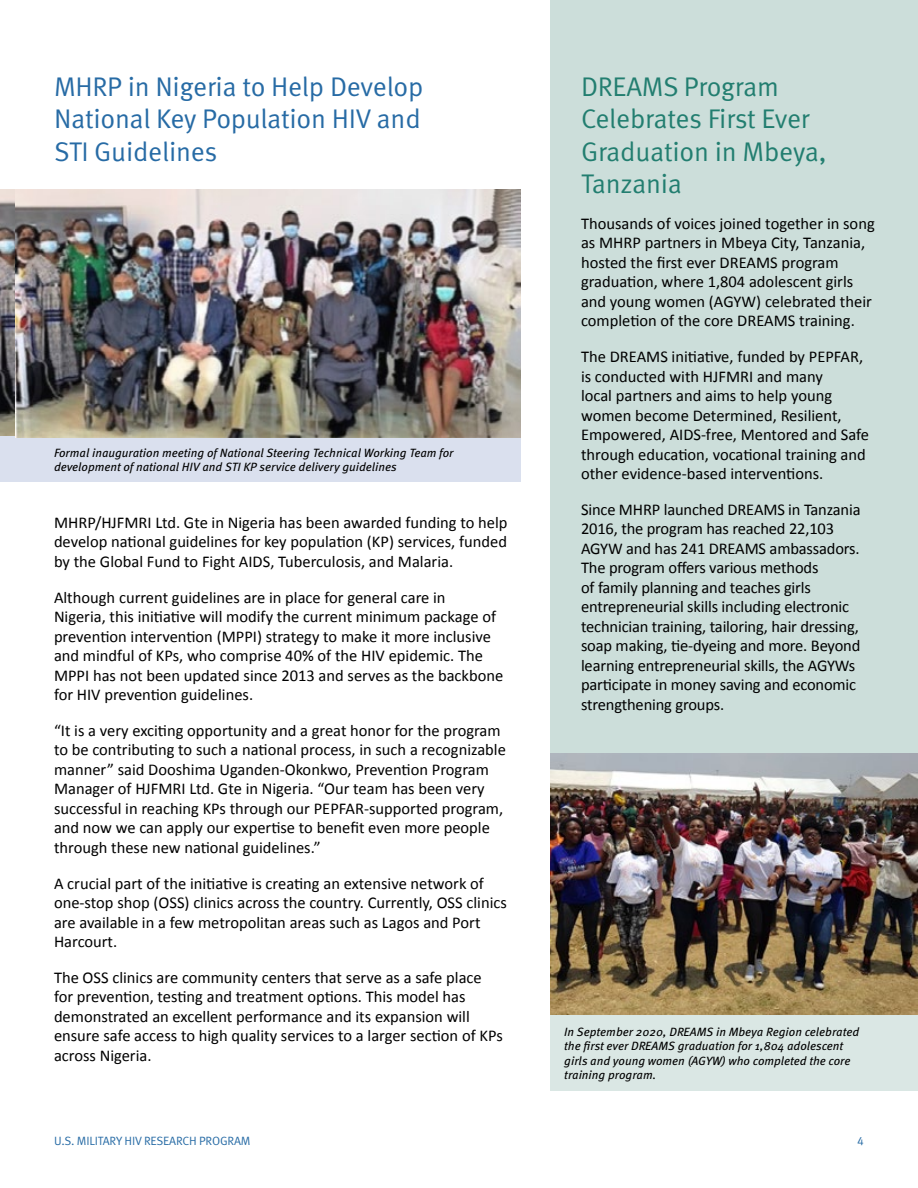
<style>
.page{position:relative;width:918px;height:1188px;background:#fff}
.page>*{position:absolute;margin:0;border:0;box-sizing:border-box;transform-origin:0 0}
.t1{font:27px/32.4px "Meta Pro Norm";letter-spacing:-.01em;color:#276ba5;text-align:justify}
.t2{font:27px/32.4px "Meta Pro Norm";letter-spacing:-.01em;color:#227e70}
.t3{font:16.5px/19.5px "Calibri";color:#000}
.t4{font:italic 12px/14.4px "Meta Pro";color:#000}
.t5{font:12px "Meta Pro Norm";letter-spacing:-.015em;color:#276ba5}
</style>
<div class="page">
<div style="left:551px;top:0;width:367px;height:1090px;background:#ccdeda"></div>
<img style="left:551px;top:754px;width:367px;height:261px">
<img style="left:0;top:190px;width:16px;height:246px">
<div style="left:0;top:436px;width:521px;height:46px;background:#dae0ee"></div>
<img style="left:16px;top:190px;width:505px;height:248px">
<div style="left:551px;top:1015px;width:367px;height:76px;background:#dae7e4"></div>
<h1 class="t1" style="left:54px;top:69px;width:371px">MHRP in Nigeria to Help Develop National Key Population HIV and STI Guidelines</h1>
<p class="t4" style="left:54px;top:444px;width:401px">Formal inauguration meeting of National Steering Technical Working Team for development of national HIV and STI KP service delivery guidelines</p>
<p class="t3" style="left:54px;top:512px;width:455px;text-align:justify">MHRP/HJFMRI Ltd. Gte in Nigeria has been awarded funding to help develop national guidelines for key population (KP) services, funded by the Global Fund to Fight AIDS, Tuberculosis, and Malaria.</p>
<p class="t3" style="left:54px;top:587px;width:451px">Although current guidelines are in place for general care in<br>Nigeria, this initiative will modify the current minimum package of prevention intervention (MPPI) strategy to make it more inclusive and mindful of KPs, who comprise 40% of the HIV epidemic. The MPPI has not been updated since 2013 and serves as the backbone for HIV prevention guidelines.</p>
<p class="t3" style="left:54px;top:720px;width:453px">“It is a very exciting opportunity and a great honor for the program to be contributing to such a national process, in such a recognizable manner” said Dooshima Uganden-Okonkwo, Prevention Program Manager of HJFMRI Ltd. Gte in Nigeria. “Our team has been very successful in reaching KPs through our PEPFAR-supported program, and now we can apply our expertise to benefit even more people through these new national guidelines.”</p>
<p class="t3" style="left:54px;top:873px;width:454px">A crucial part of the initiative is creating an extensive network of one-stop shop (OSS) clinics across the country. Currently, OSS clinics are available in a few metropolitan areas such as Lagos and Port Harcourt.</p>
<p class="t3" style="left:54px;top:967px;width:450px">The OSS clinics are community centers that serve as a safe place for prevention, testing and treatment options. This model has demonstrated an excellent performance and its expansion will ensure safe access to high quality services to a larger section of KPs across Nigeria.</p>
<h1 class="t2" style="left:581px;top:69px;width:247px">DREAMS Program<br>Celebrates First Ever<br>Graduation in Mbeya,<br>Tanzania</h1>
<p class="t3" style="left:581px;top:213px;width:295px">Thousands of voices joined together in song as MHRP partners in Mbeya City, Tanzania, hosted the first ever DREAMS program graduation, where 1,804 adolescent girls and young women (AGYW) celebrated their completion of the core DREAMS training.</p>
<p class="t3" style="left:581px;top:346px;width:290px">The DREAMS initiative, funded by PEPFAR, is conducted with HJFMRI and many<br>local partners and aims to help young women become Determined, Resilient, Empowered, AIDS-free, Mentored and Safe through education, vocational training and other evidence-based interventions.</p>
<p class="t3" style="left:581px;top:499px;width:281px">Since MHRP launched DREAMS in Tanzania 2016, the program has reached 22,103<br>AGYW and has 241 DREAMS ambassadors.<br>The program offers various methods<br>of family planning and teaches girls entrepreneurial skills including electronic technician training, tailoring, hair dressing, soap making, tie-dyeing and more. Beyond learning entrepreneurial skills, the AGYWs participate in money saving and economic strengthening groups.</p>
<p class="t4" style="left:564px;top:1024px;width:296px">In September 2020, DREAMS in Mbeya Region celebrated the first ever DREAMS graduation for 1,804 adolescent girls and young women (AGYW) who completed the core training program.</p>
<p class="t5" style="left:54px;top:1132px;width:198px">U.S. MILITARY HIV RESEARCH PROGRAM</p>
<p class="t5" style="left:857px;top:1132px;width:8px">4</p>
</div>
